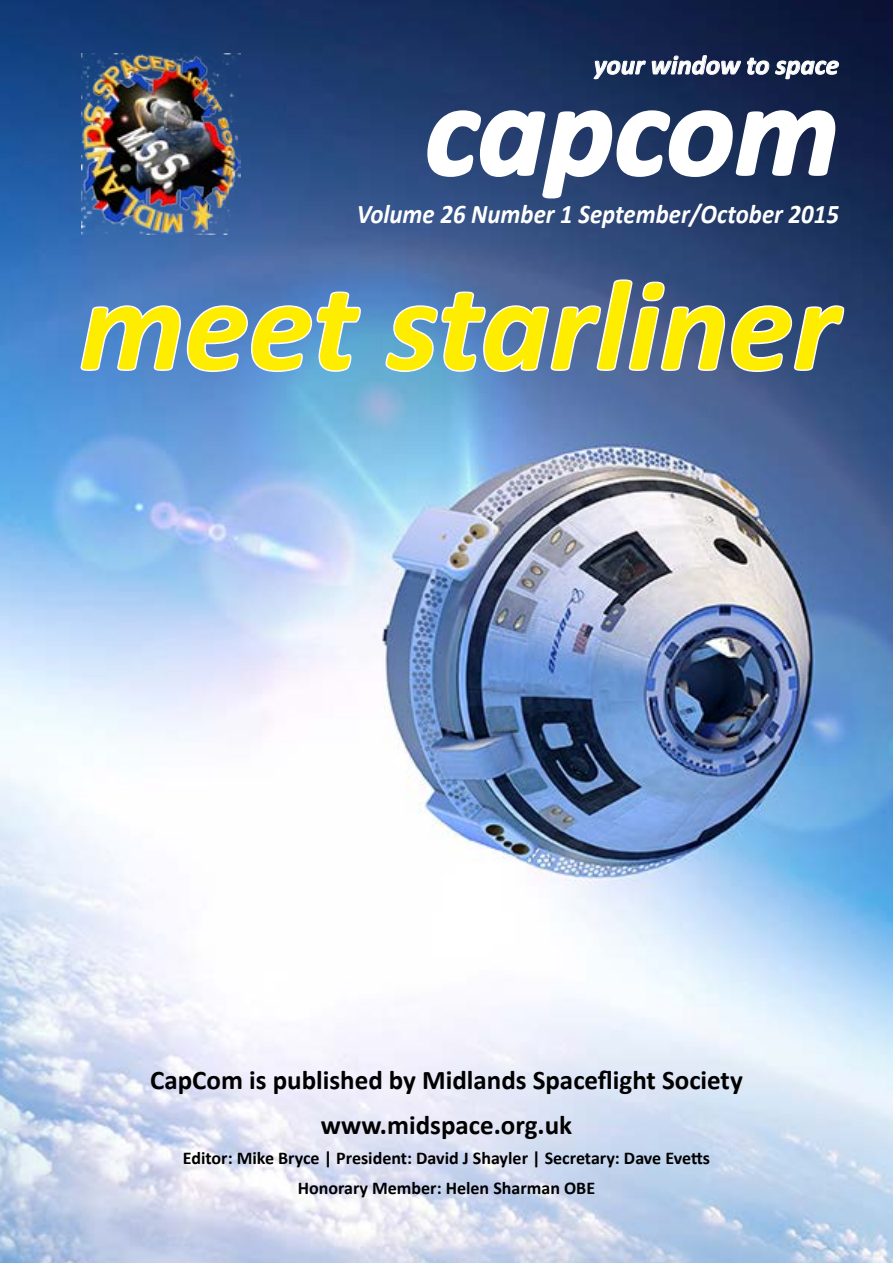
<style>
.page{position:relative;width:893px;height:1263px;background:#fff}
.page>*{position:absolute;margin:0;border:0;box-sizing:border-box;transform-origin:0 0}
.t1{font:italic 700 129.6px "Calibri";color:#ffed00}
.t2{font:italic 700 129.6px "Calibri";color:#fff}
.t3{font:700 27px/45px "Calibri";color:#000;text-align:center}
.t4{font:italic 700 27px "Calibri";color:#fff;scale:.92 1}
.t5{font:italic 700 27px "Calibri";color:#fff}
.t6{font:700 18px/30px "Calibri";color:#000;text-align:center}
</style>
<div class="page">
<img style="left:0;top:0;width:893px;height:1263px">
<svg style="left:426px;top:108px;width:411px;height:92px;background:#43577e"></svg>
<svg style="left:593px;top:55px;width:148px;height:24px;background:#414f71"></svg>
<svg style="left:747px;top:57px;width:92px;height:22px;background:#424e6a"></svg>
<img style="left:82px;top:54px;width:158px;height:181px">
<svg style="left:79px;top:290px;width:284px;height:84px;background:#6f9cd1"></svg>
<svg style="left:384px;top:277px;width:463px;height:97px;background:#607ba6"></svg>
<h2 class="t5" style="left:594px;top:48px;width:247px">your window to space</h2>
<h1 class="t2" style="left:425px;top:49px;width:415px">capcom</h1>
<h2 class="t4" style="left:357px;top:197px;width:526px">Volume 26 Number 1 September/October 2015</h2>
<h1 class="t1" style="left:80px;top:244px;width:761px">meet starliner</h1>
<h2 class="t3" style="left:150px;top:1058px;width:594px">CapCom is published by Midlands Spaceflight Society www.midspace.org.uk</h2>
<p class="t6" style="left:183px;top:1143px;width:529px">Editor: Mike Bryce | President: David J Shayler | Secretary: Dave Evetts<br>Honorary Member: Helen Sharman OBE</p>
</div>
